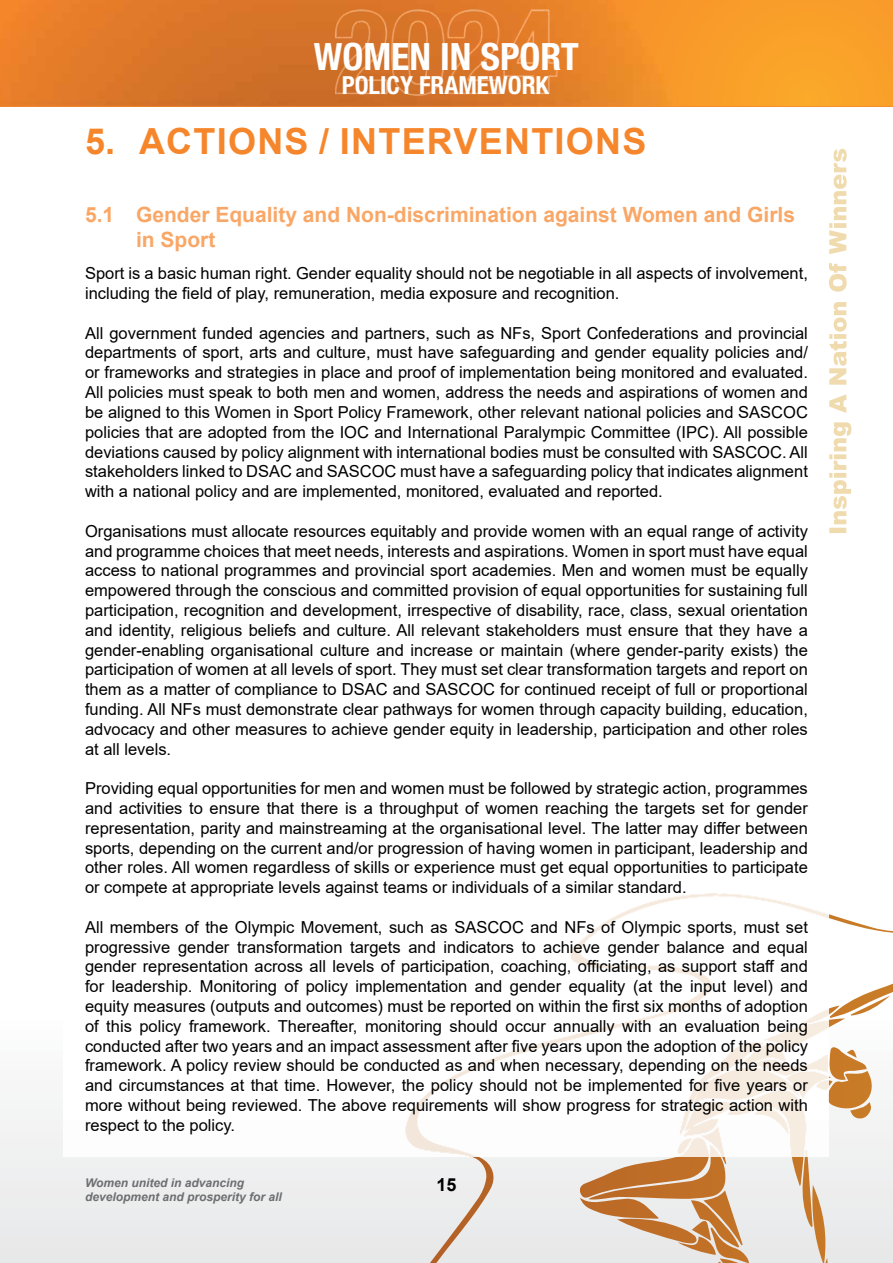
<style>
.page{position:relative;width:893px;height:1263px;background:#fff}
.page>*{position:absolute;margin:0;border:0;box-sizing:border-box;transform-origin:0 0}
.t1{font:700 condensed 37.65px "Helvetica Neue LT Std";color:#fff}
.t2{font:700 36px "Arial";letter-spacing:.035em;color:#f6862b}
.t3{font:700 condensed 24.9px "Helvetica Neue LT Std";color:#fff}
.t4{font:700 21px/25.2px "Arial";color:#f9a766}
.t5{font:700 18px "Arial";color:#000}
.t6{font:16.5px/19.8px "Arial";color:#000;text-align:justify}
.t7{font:italic 700 12px "Arial";color:#6d6e71}
</style>
<div class="page">
<svg style="left:403px;top:914px;width:490px;height:349px"></svg>
<img style="left:403px;top:893px;width:426px;height:264px">
<div style="left:677px;top:0;width:216px;height:106px;background:#f9a029"></div>
<img style="left:0;top:0;width:677px;height:106px">
<svg style="left:829px;top:149px;width:22px;height:384px"></svg>
<img style="left:335px;top:9px;width:223px;height:87px">
<h1 class="t1" style="left:314px;top:34px;width:267px">WOMEN IN SPORT</h1>
<h3 class="t3" style="left:342px;top:70px;width:209px">POLICY FRAMEWORK</h3>
<h2 class="t2" style="left:85px;top:116px;width:563px">5. ACTIONS / INTERVENTIONS</h2>
<p class="t4" style="left:136px;top:202px;width:660px;text-indent:-51px">5.1 Gender Equality and Non-discrimination against Women and Girls in Sport</p>
<p class="t6" style="left:85px;top:263px;width:724px">Sport is a basic human right. Gender equality should not be negotiable in all aspects of involvement, including the field of play, remuneration, media exposure and recognition.</p>
<p class="t6" style="left:85px;top:323px;width:724px">All government funded agencies and partners, such as NFs, Sport Confederations and provincial departments of sport, arts and culture, must have safeguarding and gender equality policies and/ or frameworks and strategies in place and proof of implementation being monitored and evaluated.<br>All policies must speak to both men and women, address the needs and aspirations of women and be aligned to this Women in Sport Policy Framework, other relevant national policies and SASCOC policies that are adopted from the IOC and International Paralympic Committee (IPC). All possible deviations caused by policy alignment with international bodies must be consulted with SASCOC. All stakeholders linked to DSAC and SASCOC must have a safeguarding policy that indicates alignment with a national policy and are implemented, monitored, evaluated and reported.</p>
<p class="t6" style="left:85px;top:521px;width:724px">Organisations must allocate resources equitably and provide women with an equal range of activity and programme choices that meet needs, interests and aspirations. Women in sport must have equal access to national programmes and provincial sport academies. Men and women must be equally empowered through the conscious and committed provision of equal opportunities for sustaining full participation, recognition and development, irrespective of disability, race, class, sexual orientation and identity, religious beliefs and culture. All relevant stakeholders must ensure that they have a gender-enabling organisational culture and increase or maintain (where gender-parity exists) the participation of women at all levels of sport. They must set clear transformation targets and report on them as a matter of compliance to DSAC and SASCOC for continued receipt of full or proportional funding. All NFs must demonstrate clear pathways for women through capacity building, education, advocacy and other measures to achieve gender equity in leadership, participation and other roles at all levels.</p>
<p class="t6" style="left:85px;top:778px;width:724px">Providing equal opportunities for men and women must be followed by strategic action, programmes and activities to ensure that there is a throughput of women reaching the targets set for gender representation, parity and mainstreaming at the organisational level. The latter may differ between sports, depending on the current and/or progression of having women in participant, leadership and other roles. All women regardless of skills or experience must get equal opportunities to participate or compete at appropriate levels against teams or individuals of a similar standard.</p>
<p class="t6" style="left:85px;top:917px;width:724px">All members of the Olympic Movement, such as SASCOC and NFs of Olympic sports, must set progressive gender transformation targets and indicators to achieve gender balance and equal gender representation across all levels of participation, coaching, officiating, as support staff and for leadership. Monitoring of policy implementation and gender equality (at the input level) and equity measures (outputs and outcomes) must be reported on within the first six months of adoption of this policy framework. Thereafter, monitoring should occur annually with an evaluation being conducted after two years and an impact assessment after five years upon the adoption of the policy framework. A policy review should be conducted as and when necessary, depending on the needs and circumstances at that time. However, the policy should not be implemented for five years or more without being reviewed. The above requirements will show progress for strategic action with respect to the policy.</p>
<p class="t7" style="left:85px;top:1174px;width:161px">Women united in advancing</p>
<p class="t5" style="left:436px;top:1172px;width:22px">15</p>
<p class="t7" style="left:85px;top:1189px;width:198px">development and prosperity for all</p>
</div>
